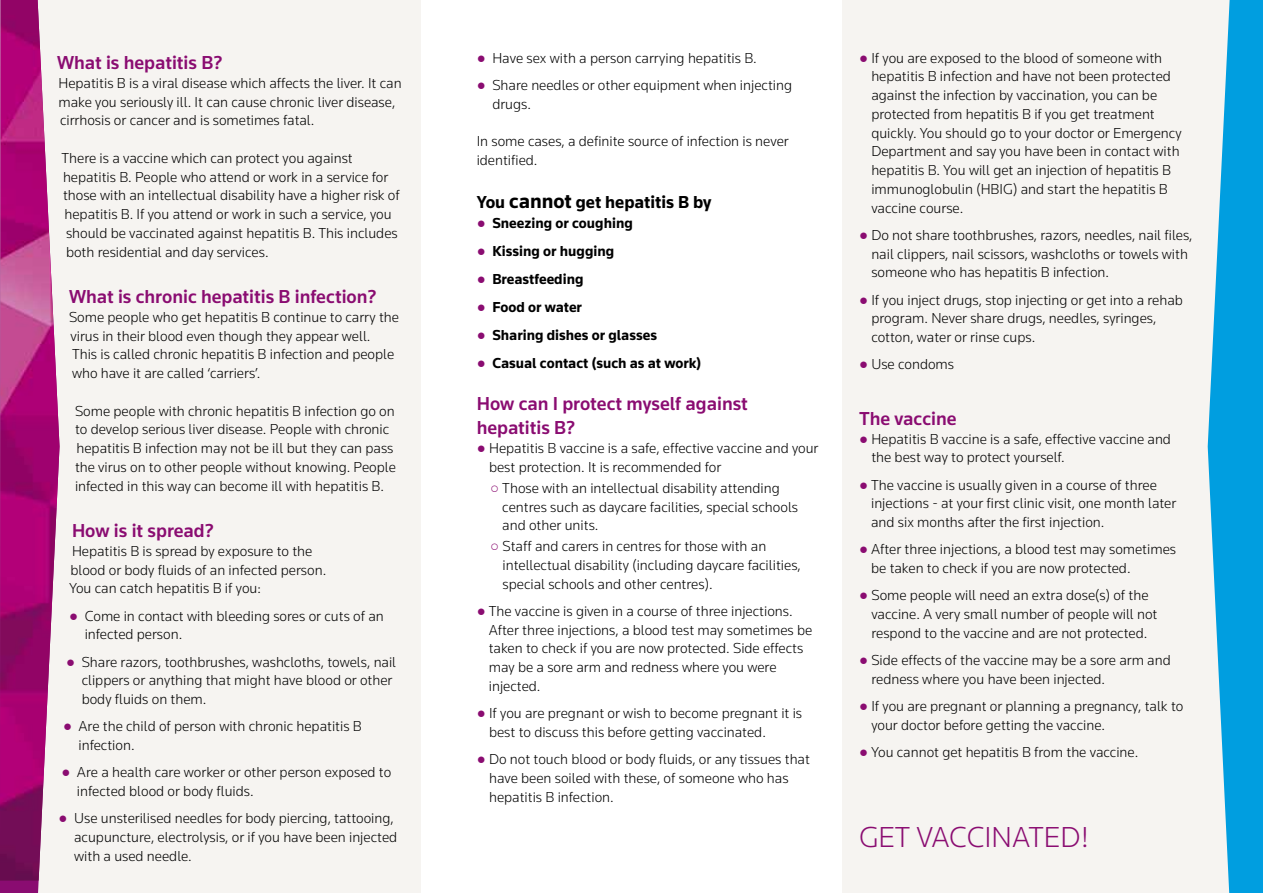
<style>
.page{position:relative;width:1263px;height:893px;background:#fff}
.page>*{position:absolute;margin:0;border:0;box-sizing:border-box;transform-origin:0 0}
.t1{font:300 30px "Knowledge";color:#8a0c71}
.t2{font:500 19.5px/24px "Knowledge";color:#8a0c71}
.t3{font:700 18px "Knowledge";color:#000}
.t4{font:300 15px/18.8px "Knowledge";color:#000}
.t5{font:700 15px "Knowledge";color:#000}
.s1{font-family:"Arial";font-weight:400;color:#8a0c71}
.s2{font-size:21px}
</style>
<div class="page">
<div style="left:0;top:0;width:421px;height:893px;background:#f6f4f1"></div>
<div style="left:842px;top:0;width:421px;height:893px;background:#f6f4f1"></div>
<img style="left:0;top:0;width:60px;height:881px">
<svg style="left:1208px;top:0;width:55px;height:893px;fill:#009ee0"></svg>
<h2 class="t2" style="left:57px;top:50px;width:167px">What is hepatitis B?</h2>
<p class="t4" style="left:58px;top:73px;width:345px">Hepatitis B is a viral disease which affects the liver. It can make you seriously ill. It can cause chronic liver disease, cirrhosis or cancer and is sometimes fatal.</p>
<p class="t4" style="left:62px;top:148px;width:340px">There is a vaccine which can protect you against hepatitis B. People who attend or work in a service for those with an intellectual disability have a higher risk of hepatitis B. If you attend or work in such a service, you should be vaccinated against hepatitis B. This includes both residential and day services.</p>
<h2 class="t2" style="left:69px;top:284px;width:309px">What is chronic hepatitis B infection?</h2>
<p class="t4" style="left:69px;top:307px;width:332px">Some people who get hepatitis B continue to carry the virus in their blood even though they appear well.<br>This is called chronic hepatitis B infection and people who have it are called ‘carriers’.</p>
<p class="t4" style="left:75px;top:401px;width:322px">Some people with chronic hepatitis B infection go on to develop serious liver disease. People with chronic hepatitis B infection may not be ill but they can pass the virus on to other people without knowing. People infected in this way can become ill with hepatitis B.</p>
<h2 class="t2" style="left:72px;top:518px;width:143px">How is it spread?</h2>
<p class="t4" style="left:69px;top:541px;width:259px">Hepatitis B is spread by exposure to the blood or body fluids of an infected person.<br>You can catch hepatitis B if you:</p>
<p class="t4" style="left:85px;top:606px;width:301px;text-indent:-16px"><span class="s1">●</span> Come in contact with bleeding sores or cuts of an infected person.</p>
<p class="t4" style="left:82px;top:652px;width:316px;text-indent:-16px"><span class="s1">●</span> Share razors, toothbrushes, washcloths, towels, nail clippers or anything that might have blood or other body fluids on them.</p>
<p class="t4" style="left:78px;top:717px;width:285px;text-indent:-15px"><span class="s1">●</span> Are the child of person with chronic hepatitis B infection.</p>
<p class="t4" style="left:77px;top:763px;width:316px;text-indent:-15px"><span class="s1">●</span> Are a health care worker or other person exposed to infected blood or body fluids.</p>
<p class="t4" style="left:74px;top:809px;width:325px;text-indent:-16px"><span class="s1">●</span> Use unsterilised needles for body piercing, tattooing, acupuncture, electrolysis, or if you have been injected with a used needle.</p>
<p class="t4" style="left:477px;top:48px;width:282px"><span class="s1">●</span> Have sex with a person carrying hepatitis B.</p>
<p class="t4" style="left:492px;top:75px;width:301px;text-indent:-16px"><span class="s1">●</span> Share needles or other equipment when injecting drugs.</p>
<p class="t4" style="left:477px;top:132px;width:313px">In some cases, a definite source of infection is never identified.</p>
<p class="t3" style="left:477px;top:191px;width:236px">You <span class="s2">cannot</span> get hepatitis B by</p>
<p class="t5" style="left:477px;top:213px;width:158px"><span class="s1">●</span> Sneezing or coughing</p>
<p class="t5" style="left:477px;top:241px;width:139px"><span class="s1">●</span> Kissing or hugging</p>
<p class="t5" style="left:477px;top:269px;width:108px"><span class="s1">●</span> Breastfeeding</p>
<p class="t5" style="left:477px;top:297px;width:107px"><span class="s1">●</span> Food or water</p>
<p class="t5" style="left:477px;top:325px;width:182px"><span class="s1">●</span> Sharing dishes or glasses</p>
<p class="t5" style="left:477px;top:353px;width:226px"><span class="s1">●</span> Casual contact (such as at work)</p>
<h2 class="t2" style="left:477px;top:391px;width:273px">How can I protect myself against hepatitis B?</h2>
<p class="t4" style="left:489px;top:438px;width:331px;text-indent:-12px"><span class="s1">●</span> Hepatitis B vaccine is a safe, effective vaccine and your best protection. It is recommended for</p>
<p class="t4" style="left:502px;top:478px;width:297px;text-indent:-12px"><span class="s1">○</span> Those with an intellectual disability attending centres such as daycare facilities, special schools and other units.</p>
<p class="t4" style="left:503px;top:537px;width:300px;text-indent:-12px"><span class="s1">○</span> Staff and carers in centres for those with an intellectual disability (including daycare facilities, special schools and other centres).</p>
<p class="t4" style="left:489px;top:601px;width:325px;text-indent:-12px"><span class="s1">●</span> The vaccine is given in a course of three injections.<br>After three injections, a blood test may sometimes be taken to check if you are now protected. Side effects may be a sore arm and redness where you were injected.</p>
<p class="t4" style="left:489px;top:704px;width:315px;text-indent:-12px"><span class="s1">●</span> If you are pregnant or wish to become pregnant it is best to discuss this before getting vaccinated.</p>
<p class="t4" style="left:489px;top:750px;width:322px;text-indent:-12px"><span class="s1">●</span> Do not touch blood or body fluids, or any tissues that have been soiled with these, of someone who has hepatitis B infection.</p>
<p class="t4" style="left:871px;top:48px;width:312px;text-indent:-12px"><span class="s1">●</span> If you are exposed to the blood of someone with hepatitis B infection and have not been protected against the infection by vaccination, you can be protected from hepatitis B if you get treatment quickly. You should go to your doctor or Emergency Department and say you have been in contact with hepatitis B. You will get an injection of hepatitis B immunoglobulin (HBIG) and start the hepatitis B vaccine course.</p>
<p class="t4" style="left:871px;top:225px;width:323px;text-indent:-12px"><span class="s1">●</span> Do not share toothbrushes, razors, needles, nail files, nail clippers, nail scissors, washcloths or towels with someone who has hepatitis B infection.</p>
<p class="t4" style="left:871px;top:290px;width:313px;text-indent:-12px"><span class="s1">●</span> If you inject drugs, stop injecting or get into a rehab program. Never share drugs, needles, syringes, cotton, water or rinse cups.</p>
<p class="t4" style="left:859px;top:355px;width:97px"><span class="s1">●</span> Use condoms</p>
<h2 class="t2" style="left:859px;top:406px;width:99px">The vaccine</h2>
<p class="t4" style="left:871px;top:429px;width:301px;text-indent:-12px"><span class="s1">●</span> Hepatitis B vaccine is a safe, effective vaccine and the best way to protect yourself.</p>
<p class="t4" style="left:871px;top:475px;width:307px;text-indent:-12px"><span class="s1">●</span> The vaccine is usually given in a course of three injections - at your first clinic visit, one month later and six months after the first injection.</p>
<p class="t4" style="left:871px;top:540px;width:306px;text-indent:-12px"><span class="s1">●</span> After three injections, a blood test may sometimes be taken to check if you are now protected.</p>
<p class="t4" style="left:871px;top:586px;width:288px;text-indent:-12px"><span class="s1">●</span> Some people will need an extra dose(s) of the vaccine. A very small number of people will not respond to the vaccine and are not protected.</p>
<p class="t4" style="left:871px;top:651px;width:301px;text-indent:-12px"><span class="s1">●</span> Side effects of the vaccine may be a sore arm and redness where you have been injected.</p>
<p class="t4" style="left:871px;top:697px;width:314px;text-indent:-12px"><span class="s1">●</span> If you are pregnant or planning a pregnancy, talk to your doctor before getting the vaccine.</p>
<p class="t4" style="left:859px;top:743px;width:281px"><span class="s1">●</span> You cannot get hepatitis B from the vaccine.</p>
<h1 class="t1" style="left:859px;top:819px;width:231px">GET VACCINATED!</h1>
</div>
